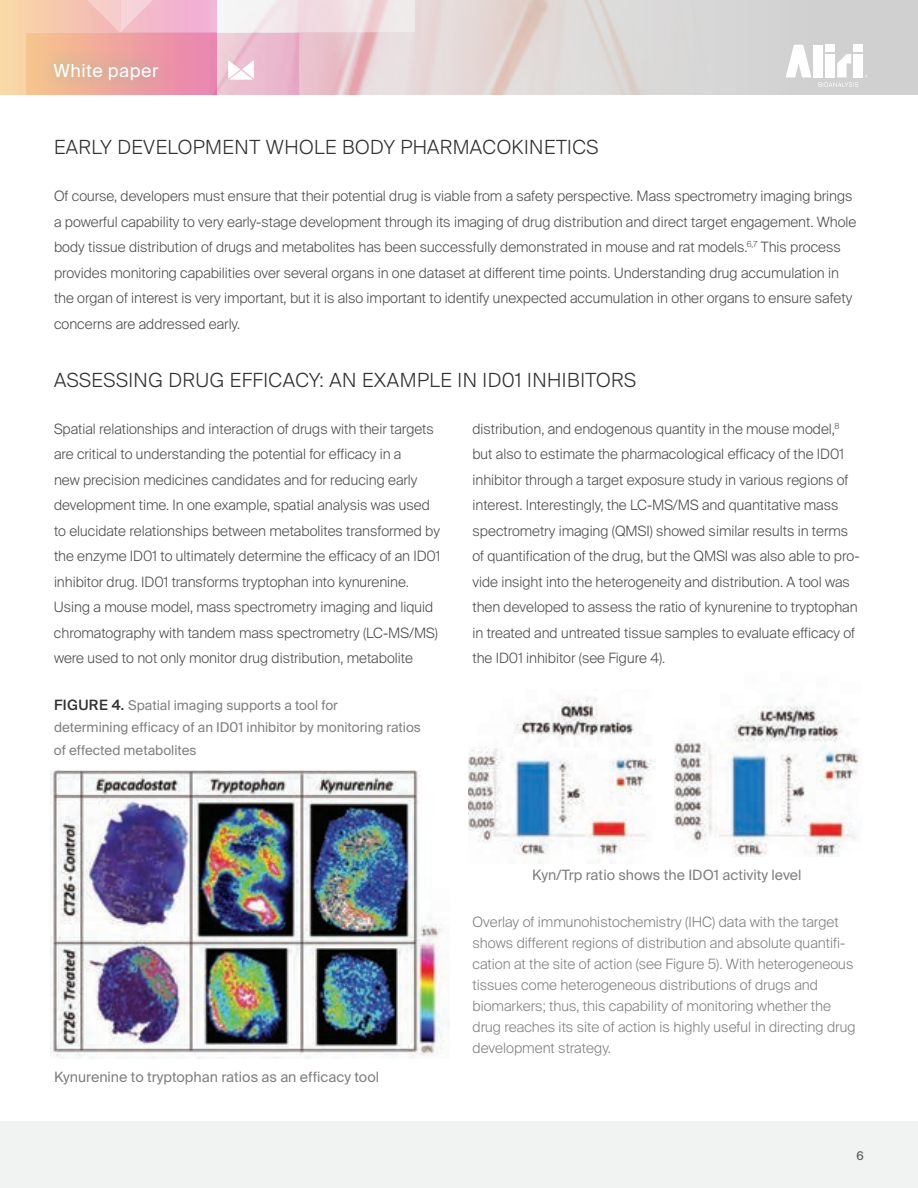
<style>
.page{position:relative;width:918px;height:1188px;background:#fff}
.page>*{position:absolute;margin:0;border:0;box-sizing:border-box;transform-origin:0 0}
.t1{font:22.5px "Suisse Intl";letter-spacing:.025em;color:#fff}
.t2{font:300 19.5px "Suisse Intl";letter-spacing:.025em;color:#313232}
.t3{font:18px "Suisse Intl";letter-spacing:.025em;color:#fff}
.t4{font:300 14.25px/25.5px "Suisse Intl";color:#4b4c4c}
.t5{font:300 14.25px/21px "Suisse Intl";color:#7f807f}
.t6{font:14.25px "Suisse Intl";color:#7f807f}
.t7{font:13.5px/22.5px "Suisse Intl";color:#7f807f}
.t8{font:500 12px "Suisse Intl";color:#666}
.s1{font-weight:500;font-size:14.25px;color:#313232}
</style>
<div class="page">
<div style="left:0;top:1121px;width:918px;height:67px;background:#f1f3f3"></div>
<img style="left:230px;top:0;width:688px;height:95px">
<div style="left:0;top:0;width:216px;height:95px;background:#f9d5a8"></div>
<svg style="left:26px;top:33px;width:272px;height:62px;background:#ecabb7"></svg>
<svg style="left:230px;top:0;width:185px;height:32px;fill:#f1e5e9"></svg>
<svg style="left:48px;top:0;width:182px;height:33px"></svg>
<div style="left:854px;top:54px;width:9px;height:23px;background:#fff"></div>
<svg style="left:786px;top:45px;width:25px;height:32px"></svg>
<div style="left:814px;top:45px;width:9px;height:32px;background:#fff"></div>
<svg style="left:818px;top:54px;width:40px;height:33px"></svg>
<div style="left:825px;top:45px;width:10px;height:7px;background:#fff"></div>
<div style="left:854px;top:45px;width:9px;height:7px;background:#fff"></div>
<div style="left:37px;top:46px;width:137px;height:50px;background:#6ec492;opacity:.8"></div>
<svg style="left:228px;top:60px;width:26px;height:20px"></svg>
<img style="left:51px;top:771px;width:399px;height:288px">
<img style="left:468px;top:697px;width:186px;height:166px">
<img style="left:675px;top:699px;width:184px;height:158px">
<h1 class="t1" style="left:53px;top:57px;width:132px">White Paper</h1>
<p class="t3" style="left:54px;top:60px;width:107px">White paper</p>
<h2 class="t2" style="left:54px;top:136px;width:546px">EARLY DEVELOPMENT WHOLE BODY PHARMACOKINETICS</h2>
<p class="t4" style="left:54px;top:183px;width:804px">Of course, developers must ensure that their potential drug is viable from a safety perspective. Mass spectrometry imaging brings a powerful capability to very early-stage development through its imaging of drug distribution and direct target engagement. Whole body tissue distribution of drugs and metabolites has been successfully demonstrated in mouse and rat models.<sup>6,7</sup> This process provides monitoring capabilities over several organs in one dataset at different time points. Understanding drug accumulation in the organ of interest is very important, but it is also important to identify unexpected accumulation in other organs to ensure safety concerns are addressed early.</p>
<h2 class="t2" style="left:54px;top:368px;width:584px">ASSESSING DRUG EFFICACY: AN EXAMPLE IN ID01 INHIBITORS</h2>
<p class="t4" style="left:54px;top:416px;width:388px">Spatial relationships and interaction of drugs with their targets are critical to understanding the potential for efficacy in a<br>new precision medicines candidates and for reducing early development time. In one example, spatial analysis was used to elucidate relationships between metabolites transformed by the enzyme ID01 to ultimately determine the efficacy of an ID01 inhibitor drug. ID01 transforms tryptophan into kynurenine.<br>Using a mouse model, mass spectrometry imaging and liquid chromatography with tandem mass spectrometry (LC-MS/MS) were used to not only monitor drug distribution, metabolite</p>
<p class="t4" style="left:472px;top:416px;width:389px">distribution, and endogenous quantity in the mouse model,<sup>8 </sup>but also to estimate the pharmacological efficacy of the ID01 inhibitor through a target exposure study in various regions of interest. Interestingly, the LC-MS/MS and quantitative mass spectrometry imaging (QMSI) showed similar results in terms of quantification of the drug, but the QMSI was also able to pro&shy;vide insight into the heterogeneity and distribution. A tool was then developed to assess the ratio of kynurenine to tryptophan in treated and untreated tissue samples to evaluate efficacy of the ID01 inhibitor (see Figure 4).</p>
<p class="t7" style="left:54px;top:694px;width:369px"><span class="s1">FIGURE 4.</span> Spatial imaging supports a tool for<br>determining efficacy of an ID01 inhibitor by monitoring ratios of effected metabolites</p>
<p class="t6" style="left:54px;top:1068px;width:327px">Kynurenine to tryptophan ratios as an efficacy tool</p>
<p class="t6" style="left:532px;top:867px;width:271px">Kyn/Trp ratio shows the IDO1 activity level</p>
<p class="t5" style="left:472px;top:911px;width:385px">Overlay of immunohistochemistry (IHC) data with the target shows different regions of distribution and absolute quantifi&shy;cation at the site of action (see Figure 5). With heterogeneous tissues come heterogeneous distributions of drugs and biomarkers; thus, this capability of monitoring whether the drug reaches its site of action is highly useful in directing drug development strategy.</p>
<p class="t8" style="left:856px;top:1149px;width:9px">6</p>
</div>
